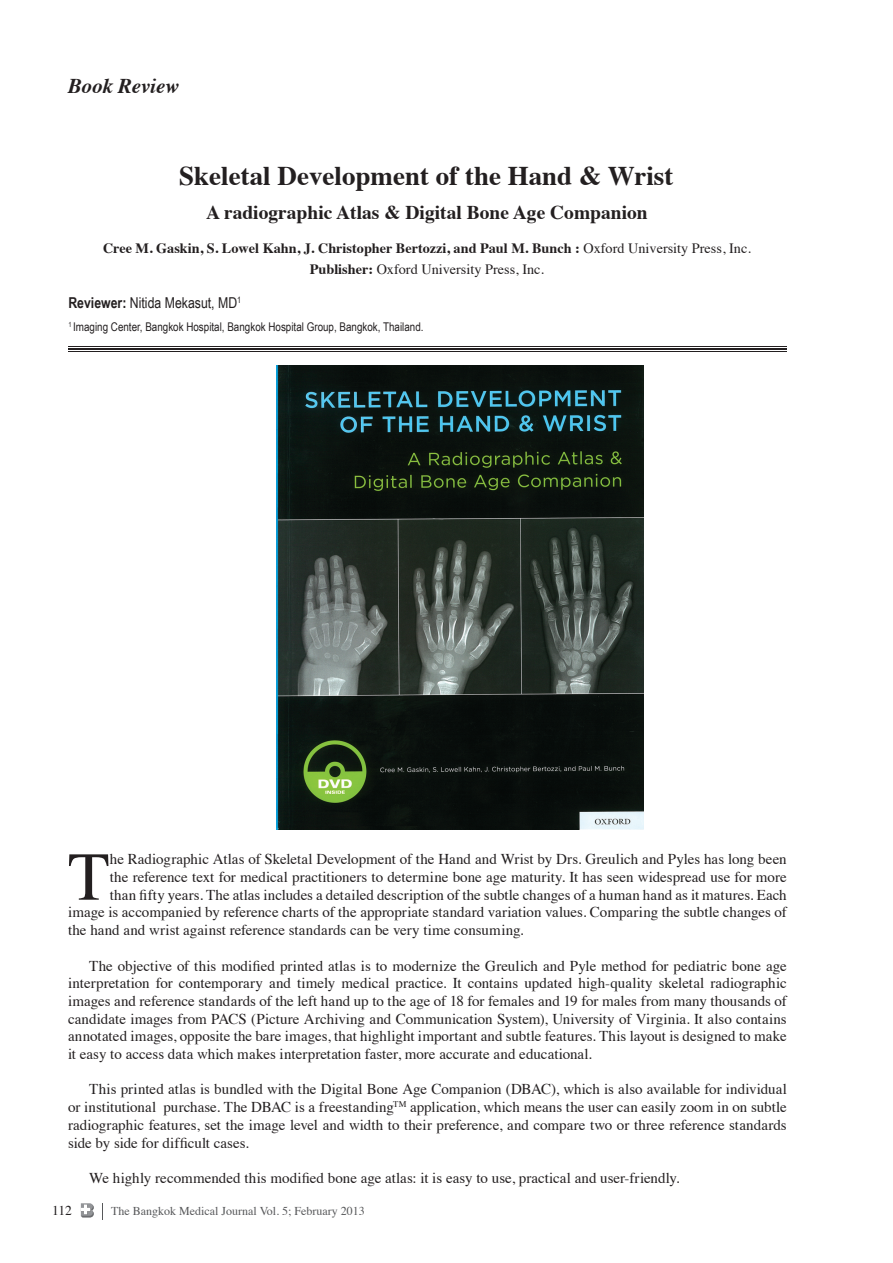
<style>
.page{position:relative;width:893px;height:1263px;background:#fff}
.page>*{position:absolute;margin:0;border:0;box-sizing:border-box;transform-origin:0 0}
.t1{font:68.55px "Times";color:#231f20}
.t2{font:700 27px "Times";color:#231f20}
.t3{font:italic 700 21px "Times";letter-spacing:-.01em;color:#231f20}
.t4{font:700 19.5px "Times";color:#231f20}
.t5{font:15px/17.7px "Times";color:#231f20;text-align:justify}
.t6{font:15px "Arial Narrow";color:#231f20}
.t7{font:700 14.25px/21px "Times";color:#231f20;text-align:center}
.t8{font:13.5px "Times";color:#231f20}
.t9{font:12px "Arial Narrow";color:#231f20}
.t10{font:12px "Times";color:#57585a}
.s1{font-weight:400}
.s2{font-weight:700}
</style>
<div class="page">
<hr style="left:68px;top:346px;width:719px;height:1px;background:#231f20">
<hr style="left:68px;top:348px;width:719px;height:2px;background:#231f20">
<hr style="left:68px;top:351px;width:719px;height:1px;background:#231f20">
<img style="left:276px;top:366px;width:368px;height:464px">
<svg style="left:102px;top:1203px;width:1px;height:17px"></svg>
<svg style="left:81px;top:1203px;width:13px;height:14px"></svg>
<h3 class="t3" style="left:68px;top:78px;width:113px">Book Review</h3>
<h2 class="t2" style="left:179px;top:165px;width:496px">Skeletal Development of the Hand &amp; Wrist</h2>
<h3 class="t4" style="left:206px;top:204px;width:443px">A radiographic Atlas &amp; Digital Bone Age Companion</h3>
<p class="t7" style="left:103px;top:239px;width:649px">Cree M. Gaskin, S. Lowel Kahn, J. Christopher Bertozzi, and Paul M. Bunch : <span class="s1">Oxford University Press, Inc.<br></span>Publisher: <span class="s1">Oxford University Press, Inc.</span></p>
<p class="t6" style="left:68px;top:294px;width:174px"><span class="s2">Reviewer:</span> Nitida Mekasut, MD<sup>1</sup></p>
<p class="t9" style="left:68px;top:320px;width:357px"><sup>1</sup> Imaging Center, Bangkok Hospital, Bangkok Hospital Group, Bangkok, Thailand.</p>
<h1 class="t1" style="left:68px;top:848px;width:43px">T</h1>
<p class="t5" style="left:110px;top:852px;width:678px">he Radiographic Atlas of Skeletal Development of the Hand and Wrist by Drs. Greulich and Pyles has long been</p>
<p class="t5" style="left:110px;top:869px;width:678px">the reference text for medical practitioners to determine bone age maturity. It has seen widespread use for more</p>
<p class="t5" style="left:110px;top:887px;width:678px">than fifty years. The atlas includes a detailed description of the subtle changes of a human hand as it matures. Each</p>
<p class="t5" style="left:68px;top:905px;width:720px">image is accompanied by reference charts of the appropriate standard variation values. Comparing the subtle changes of</p>
<p class="t5" style="left:68px;top:922px;width:457px">the hand and wrist against reference standards can be very time consuming.</p>
<p class="t5" style="left:68px;top:958px;width:720px;text-indent:21px">The objective of this modified printed atlas is to modernize the Greulich and Pyle method for pediatric bone age interpretation for contemporary and timely medical practice. It contains updated high-quality skeletal radiographic images and reference standards of the left hand up to the age of 18 for females and 19 for males from many thousands of candidate images from PACS (Picture Archiving and Communication System), University of Virginia. It also contains annotated images, opposite the bare images, that highlight important and subtle features. This layout is designed to make it easy to access data which makes interpretation faster, more accurate and educational.</p>
<p class="t5" style="left:68px;top:1082px;width:720px;text-indent:21px">This printed atlas is bundled with the Digital Bone Age Companion (DBAC), which is also available for individual or institutional purchase. The DBAC is a freestanding<sup>TM</sup> application, which means the user can easily zoom in on subtle radiographic features, set the image level and width to their preference, and compare two or three reference standards side by side for difficult cases.</p>
<p class="t5" style="left:89px;top:1170px;width:592px">We highly recommended this modified bone age atlas: it is easy to use, practical and user-friendly.</p>
<p class="t8" style="left:52px;top:1205px;width:21px">112</p>
<p class="t10" style="left:111px;top:1206px;width:255px">The Bangkok Medical Journal Vol. 5; February 2013</p>
</div>
